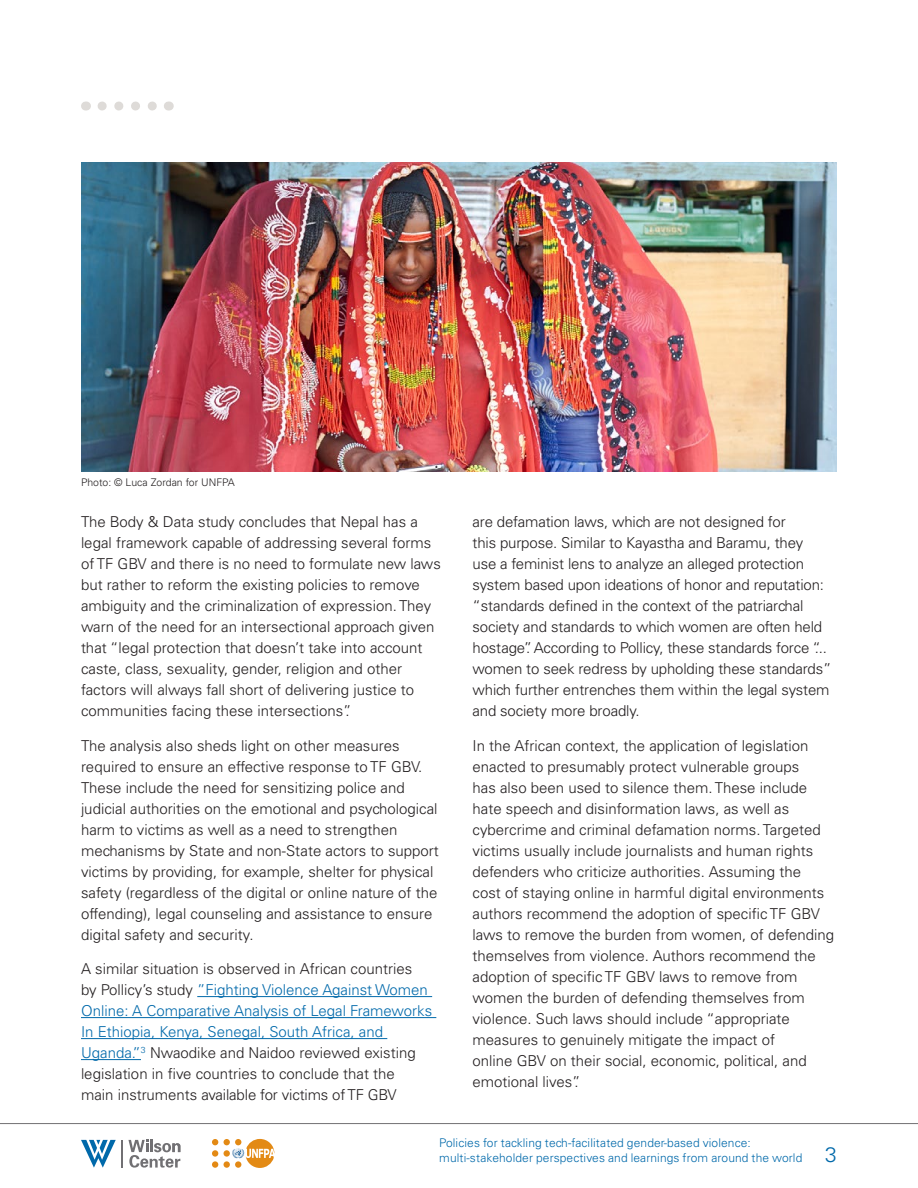
<style>
.page{position:relative;width:918px;height:1188px;background:#fff}
.page>*{position:absolute;margin:0;border:0;box-sizing:border-box;transform-origin:0 0}
.t1{font:300 15px/21px "Univers LT Std";color:#231f20}
.t2{font:300 12px/14.4px "Univers LT Std";letter-spacing:.01em;color:#0069aa}
.Body{font:300 10.5px "Univers LT Std";color:#231f20}
.s1{color:#0069aa}
.s2{font-size:21px}
</style>
<div class="page">
<svg style="left:102px;top:102px;width:55px;height:9px"></svg>
<svg style="left:212px;top:1139px;width:6px;height:6px"></svg>
<div style="left:212px;top:1150px;width:6px;height:7px;background:#e38a15;border-radius:50%"></div>
<div style="left:212px;top:1161px;width:6px;height:7px;background:#e38914;border-radius:50%"></div>
<svg style="left:224px;top:1139px;width:50px;height:29px"></svg>
<svg style="left:128px;top:1140px;width:52px;height:28px"></svg>
<svg style="left:81px;top:1140px;width:41px;height:28px"></svg>
<hr style="left:0;top:1123px;width:918px;height:1px;background:#717073">
<hr style="left:197px;top:996px;width:235px;height:1px;background:#0069aa">
<hr style="left:81px;top:1017px;width:355px;height:1px;background:#0069aa">
<hr style="left:81px;top:1038px;width:306px;height:1px;background:#0069aa">
<hr style="left:81px;top:1059px;width:60px;height:1px;background:#0069aa">
<img style="left:81px;top:162px;width:756px;height:310px">
<p class="Body" style="left:81px;top:475px;width:155px">Photo: © Luca Zordan for UNFPA</p>
<p class="t1" style="left:81px;top:511px;width:361px">The Body &amp; Data study concludes that Nepal has a legal framework capable of addressing several forms of TF GBV and there is no need to formulate new laws but rather to reform the existing policies to remove ambiguity and the criminalization of expression. They warn of the need for an intersectional approach given that “legal protection that doesn’t take into account caste, class, sexuality, gender, religion and other factors will always fall short of delivering justice to communities facing these intersections”.</p>
<p class="t1" style="left:81px;top:735px;width:359px">The analysis also sheds light on other measures required to ensure an effective response to TF GBV.<br>These include the need for sensitizing police and judicial authorities on the emotional and psychological harm to victims as well as a need to strengthen mechanisms by State and non-State actors to support victims by providing, for example, shelter for physical safety (regardless of the digital or online nature of the offending), legal counseling and assistance to ensure digital safety and security.</p>
<p class="t1" style="left:81px;top:958px;width:353px">A similar situation is observed in African countries<br>by Pollicy’s study <span class="s1">”Fighting Violence Against Women Online: A Comparative Analysis of Legal Frameworks In Ethiopia, Kenya, Senegal, South Africa, and Uganda.”</span><sup>3</sup> Nwaodike and Naidoo reviewed existing legislation in five countries to conclude that the<br>main instruments available for victims of TF GBV</p>
<p class="t1" style="left:472px;top:511px;width:361px">are defamation laws, which are not designed for<br>this purpose. Similar to Kayastha and Baramu, they<br>use a feminist lens to analyze an alleged protection system based upon ideations of honor and reputation: “standards defined in the context of the patriarchal society and standards to which women are often held hostage”. According to Pollicy, these standards force “... women to seek redress by upholding these standards” which further entrenches them within the legal system and society more broadly.</p>
<p class="t1" style="left:472px;top:735px;width:363px">In the African context, the application of legislation enacted to presumably protect vulnerable groups<br>has also been used to silence them. These include hate speech and disinformation laws, as well as cybercrime and criminal defamation norms. Targeted victims usually include journalists and human rights defenders who criticize authorities. Assuming the<br>cost of staying online in harmful digital environments authors recommend the adoption of specific TF GBV laws to remove the burden from women, of defending themselves from violence. Authors recommend the adoption of specific TF GBV laws to remove from women the burden of defending themselves from violence. Such laws should include “appropriate measures to genuinely mitigate the impact of<br>online GBV on their social, economic, political, and emotional lives”.</p>
<p class="t2" style="left:439px;top:1136px;width:399px">Policies for tackling tech-facilitated gender-based violence: multi-stakeholder perspectives and learnings from around the world <span class="s2">3</span></p>
</div>
